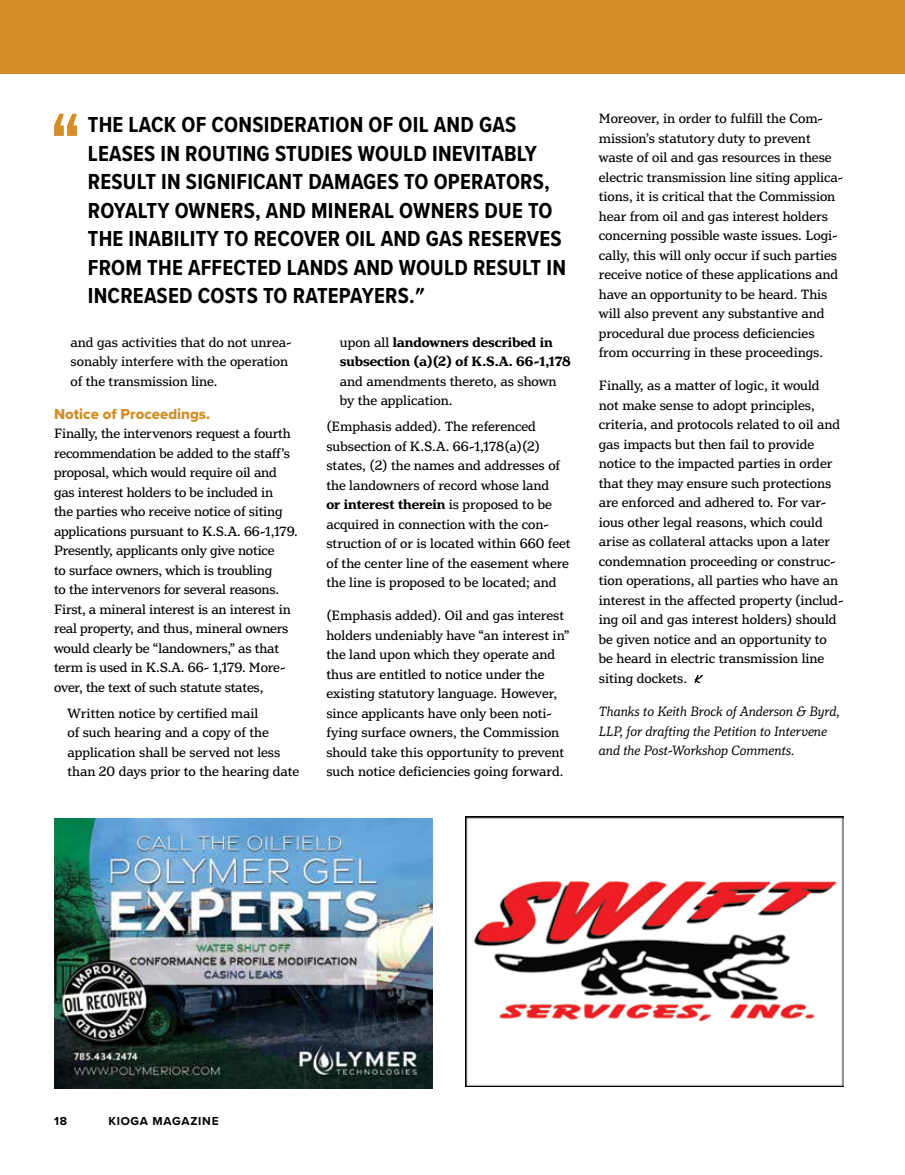
<style>
.page{position:relative;width:905px;height:1175px;background:#fff}
.page>*{position:absolute;margin:0;border:0;box-sizing:border-box;transform-origin:0 0}
.t1{font:700 22.5px/28.5px "Proxima Nova Cond";letter-spacing:.01em;color:#000}
.t2{font:15px "Proxima Nova Extrabld";color:#d38e29}
.t3{font:14.25px/19.5px "Henriette";color:#000}
.t4{font:italic 14.25px/19.5px "Henriette";color:#000}
.t5{font:700 14.25px/19.5px "Henriette";color:#000}
.t6{font:700 12px "Proxima Nova";letter-spacing:.06em;color:#000}
.s1{font-weight:400}
.s2{font-weight:700}
</style>
<div class="page">
<svg style="left:694px;top:675px;width:9px;height:9px"></svg>
<div style="left:0;top:0;width:904px;height:73px;background:#d38e29"></div>
<svg style="left:54px;top:114px;width:23px;height:22px"></svg>
<img style="left:465px;top:816px;width:378px;height:270px">
<img style="left:54px;top:818px;width:378px;height:270px">
<p class="t1" style="left:88px;top:110px;width:479px">THE LACK OF CONSIDERATION OF OIL AND GAS LEASES IN ROUTING STUDIES WOULD INEVITABLY RESULT IN SIGNIFICANT DAMAGES TO OPERATORS, ROYALTY OWNERS, AND MINERAL OWNERS DUE TO THE INABILITY TO RECOVER OIL AND GAS RESERVES FROM THE AFFECTED LANDS AND WOULD RESULT IN INCREASED COSTS TO RATEPAYERS.″</p>
<p class="t3" style="left:71px;top:332px;width:222px">and gas activities that do not unrea&shy;sonably interfere with the operation of the transmission line.</p>
<p class="t2" style="left:54px;top:402px;width:158px">Notice of Proceedings.</p>
<p class="t3" style="left:54px;top:424px;width:245px">Finally, the intervenors request a fourth recommendation be added to the staff’s proposal, which would require oil and gas interest holders to be included in<br>the parties who receive notice of siting applications pursuant to K.S.A. 66-1,179.<br>Presently, applicants only give notice<br>to surface owners, which is troubling<br>to the intervenors for several reasons.<br>First, a mineral interest is an interest in real property, and thus, mineral owners would clearly be “landowners,” as that term is used in K.S.A. 66- 1,179. More&shy;over, the text of such statute states,</p>
<p class="t3" style="left:67px;top:703px;width:233px">Written notice by certified mail<br>of such hearing and a copy of the application shall be served not less than 20 days prior to the hearing date</p>
<p class="t5" style="left:340px;top:332px;width:232px"><span class="s1">upon all</span> landowners described in subsection (a)(2) of K.S.A. 66-1,178</p>
<p class="t3" style="left:340px;top:371px;width:218px">and amendments thereto, as shown by the application.</p>
<p class="t3" style="left:326px;top:417px;width:246px">(Emphasis added). The referenced subsection of K.S.A. 66-1,178(a)(2) states, (2) the names and addresses of the landowners of record whose land<br><span class="s2">or interest therein</span> is proposed to be acquired in connection with the con&shy;struction of or is located within 660 feet of the center line of the easement where the line is proposed to be located; and</p>
<p class="t3" style="left:326px;top:606px;width:245px">(Emphasis added). Oil and gas interest holders undeniably have “an interest in” the land upon which they operate and thus are entitled to notice under the existing statutory language. However, since applicants have only been noti&shy;fying surface owners, the Commission should take this opportunity to prevent such notice deficiencies going forward.</p>
<p class="t3" style="left:598px;top:109px;width:246px">Moreover, in order to fulfill the Com&shy;mission’s statutory duty to prevent waste of oil and gas resources in these electric transmission line siting applica&shy;tions, it is critical that the Commission hear from oil and gas interest holders concerning possible waste issues. Logi&shy;cally, this will only occur if such parties receive notice of these applications and have an opportunity to be heard. This will also prevent any substantive and procedural due process deficiencies from occurring in these proceedings.</p>
<p class="t3" style="left:598px;top:376px;width:246px">Finally, as a matter of logic, it would<br>not make sense to adopt principles, criteria, and protocols related to oil and gas impacts but then fail to provide notice to the impacted parties in order that they may ensure such protections are enforced and adhered to. For var&shy;ious other legal reasons, which could arise as collateral attacks upon a later condemnation proceeding or construc&shy;tion operations, all parties who have an interest in the affected property (includ&shy;ing oil and gas interest holders) should be given notice and an opportunity to be heard in electric transmission line siting dockets.</p>
<p class="t4" style="left:598px;top:702px;width:242px">Thanks to Keith Brock of Anderson &amp; Byrd,<br>LLP, for drafting the Petition to Intervene and the Post-Workshop Comments.</p>
<p class="t6" style="left:54px;top:1112px;width:14px">18</p>
<p class="t6" style="left:108px;top:1112px;width:112px">KIOGA MAGAZINE</p>
</div>
